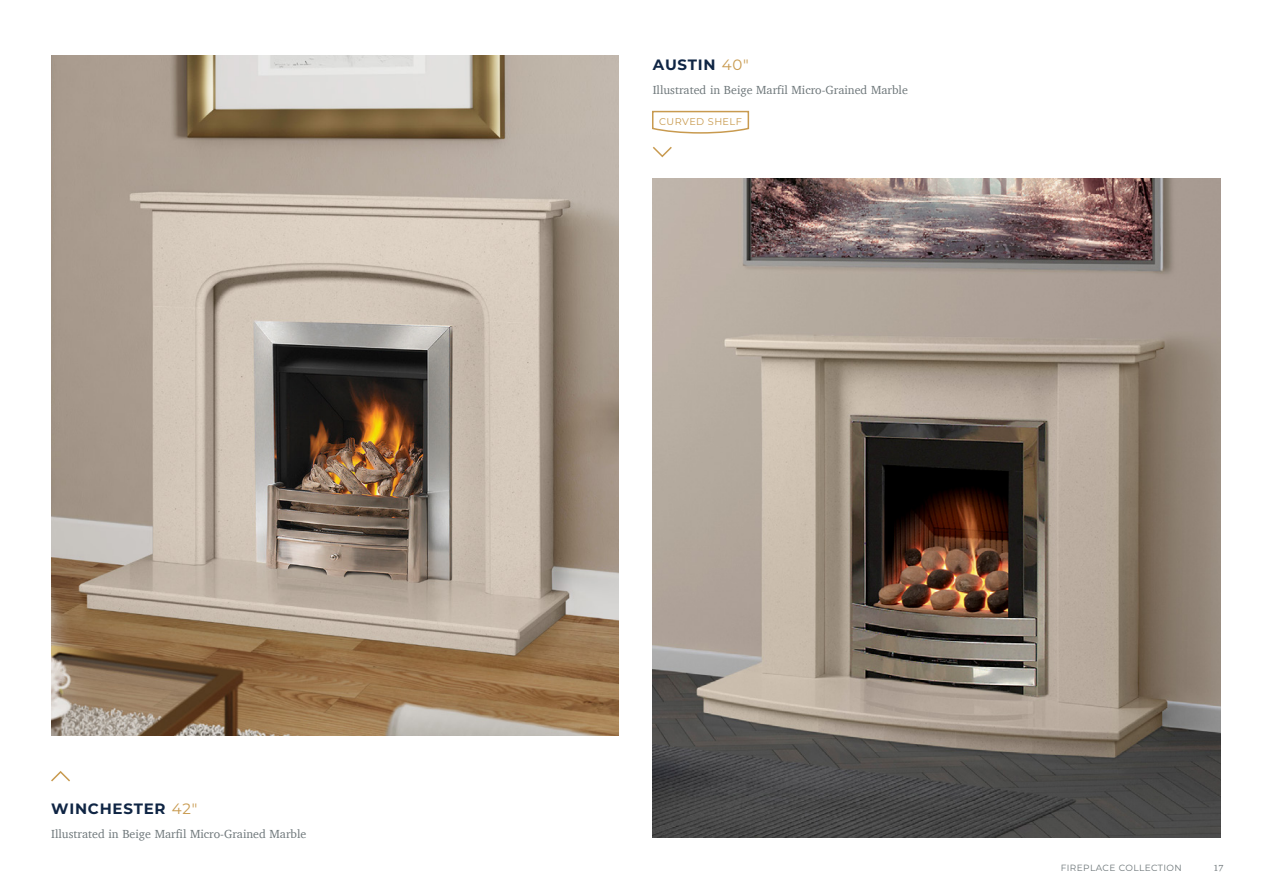
<style>
.page{position:relative;width:1263px;height:893px;background:#fff}
.page>*{position:absolute;margin:0;border:0;box-sizing:border-box;transform-origin:0 0}
.t1{font:700 15px "Montserrat";letter-spacing:.05em;color:#0f2544}
.t2{font:12px "Charter";color:#6d7679}
.t3{font:9.75px "Montserrat";letter-spacing:.04em;color:#c89a4f}
.t4{font:9px "Montserrat";letter-spacing:.04em;color:#6d7679}
.t5{font:9px "Charter";color:#6d7679}
.s1{font-weight:400;color:#c89a4f}
</style>
<div class="page">
<img style="left:51px;top:55px;width:568px;height:681px">
<svg style="left:51px;top:771px;width:19px;height:11px"></svg>
<img style="left:653px;top:179px;width:567px;height:659px">
<svg style="left:653px;top:146px;width:19px;height:12px"></svg>
<svg style="left:652px;top:110px;width:98px;height:24px"></svg>
<p class="t1" style="left:51px;top:797px;width:148px">WINCHESTER <span class="s1">42"</span></p>
<p class="t2" style="left:51px;top:823px;width:257px">Illustrated in Beige Marfil Micro-Grained Marble</p>
<p class="t1" style="left:653px;top:54px;width:98px">AUSTIN <span class="s1">40"</span></p>
<p class="t2" style="left:653px;top:79px;width:257px">Illustrated in Beige Marfil Micro-Grained Marble</p>
<p class="t3" style="left:659px;top:114px;width:84px">CURVED SHELF</p>
<p class="t4" style="left:1061px;top:861px;width:122px">FIREPLACE COLLECTION</p>
<p class="t5" style="left:1213px;top:860px;width:11px">17</p>
</div>
